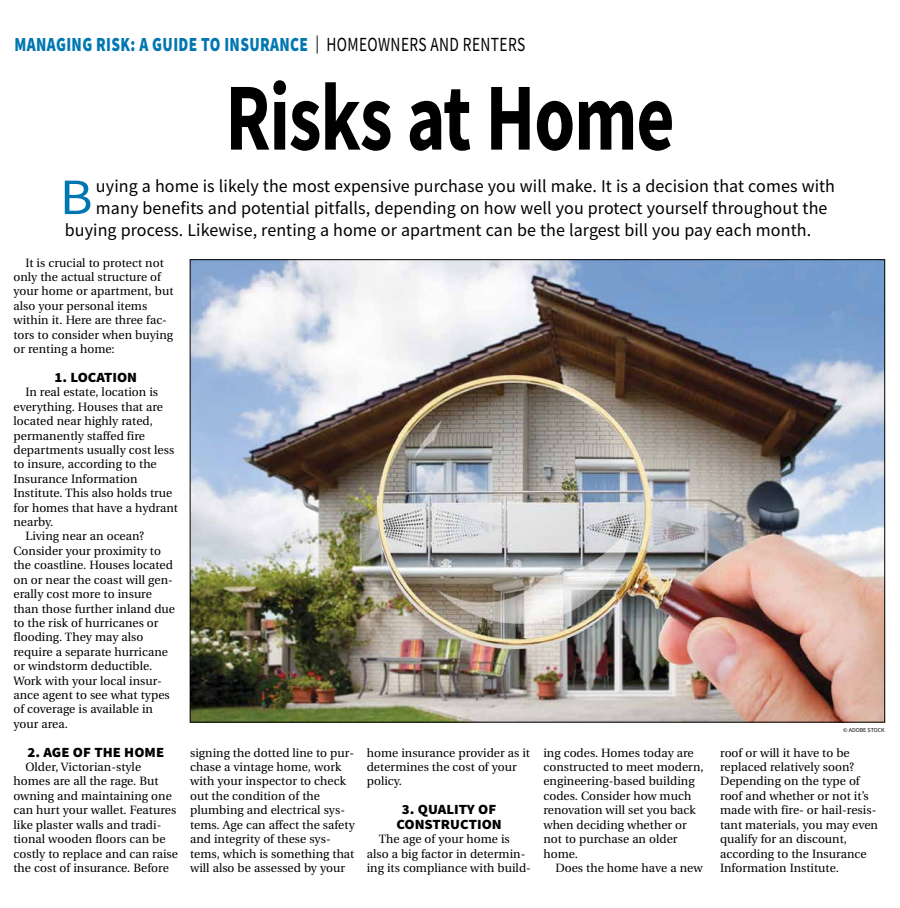
<style>
.page{position:relative;width:900px;height:908px;background:#fff}
.page>*{position:absolute;margin:0;border:0;box-sizing:border-box;transform-origin:0 0}
.t1{font:700 96px "Source Sans Pro";letter-spacing:-.015em;color:#000;scale:.77 1}
.t2{font:50.9px "Source Sans Pro";color:#0077b1;scale:1.1 1}
.t3{font:900 20px "Source Sans Pro";letter-spacing:.025em;color:#0077b1;scale:.77 1}
.t4{font:18px "Source Sans Pro";letter-spacing:.005em;color:#000}
.t5{font:900 14px/14.4px "Source Sans Pro";letter-spacing:.005em;color:#000;text-align:center;scale:1.05 1}
.t6{font:12px/14.4px "Utopia";letter-spacing:.005em;color:#000}
.t7{font:6px "Source Sans Pro";color:#000}
.s1{font-weight:400;font-size:18px;color:#000}
.s2{font-weight:400;color:#000}
</style>
<div class="page">
<img style="left:192px;top:261px;width:691px;height:459px">
<h3 class="t3" style="left:14px;top:31px;width:665px">MANAGING RISK: A GUIDE TO INSURANCE <span class="s1">|</span> <span class="s2">HOMEOWNERS AND RENTERS</span></h3>
<h1 class="t1" style="left:225px;top:53px;width:585px">Risks at Home</h1>
<h2 class="t2" style="left:60px;top:165px;width:31px">B</h2>
<h3 class="t4" style="left:96px;top:175px;width:741px">uying a home is likely the most expensive purchase you will make. It is a decision that comes with</h3>
<h3 class="t4" style="left:96px;top:196px;width:733px">many benefits and potential pitfalls, depending on how well you protect yourself throughout the</h3>
<h3 class="t4" style="left:65px;top:218px;width:748px">buying process. Likewise, renting a home or apartment can be the largest bill you pay each month.</h3>
<p class="t6" style="left:14px;top:255px;width:162px;text-indent:12px">It is crucial to protect not only the actual structure of your home or apartment, but also your personal items within it. Here are three fac&shy;tors to consider when buying or renting a home:</p>
<p class="t5" style="left:54px;top:370px;width:80px">1. LOCATION</p>
<p class="t6" style="left:26px;top:385px;width:134px">In real estate, location is</p>
<p class="t6" style="left:14px;top:399px;width:151px">everything. Houses that are</p>
<p class="t6" style="left:14px;top:414px;width:141px">located near highly rated,</p>
<p class="t6" style="left:14px;top:428px;width:133px">permanently staffed fire</p>
<p class="t6" style="left:14px;top:443px;width:162px">departments usually cost less</p>
<p class="t6" style="left:14px;top:457px;width:145px">to insure, according to the</p>
<p class="t6" style="left:14px;top:471px;width:126px">Insurance Information</p>
<p class="t6" style="left:14px;top:486px;width:160px">Institute. This also holds true</p>
<p class="t6" style="left:14px;top:500px;width:166px">for homes that have a hydrant</p>
<p class="t6" style="left:14px;top:515px;width:41px">nearby.</p>
<p class="t6" style="left:26px;top:529px;width:120px">Living near an ocean?</p>
<p class="t6" style="left:14px;top:543px;width:149px">Consider your proximity to</p>
<p class="t6" style="left:14px;top:558px;width:161px">the coastline. Houses located</p>
<p class="t6" style="left:14px;top:572px;width:161px">on or near the coast will gen-</p>
<p class="t6" style="left:14px;top:587px;width:140px">erally cost more to insure</p>
<p class="t6" style="left:14px;top:601px;width:163px">than those further inland due</p>
<p class="t6" style="left:14px;top:615px;width:147px">to the risk of hurricanes or</p>
<p class="t6" style="left:14px;top:630px;width:131px">flooding. They may also</p>
<p class="t6" style="left:14px;top:644px;width:156px">require a separate hurricane</p>
<p class="t6" style="left:14px;top:659px;width:140px">or windstorm deductible.</p>
<p class="t6" style="left:14px;top:673px;width:150px">Work with your local insur-</p>
<p class="t6" style="left:14px;top:687px;width:158px">ance agent to see what types</p>
<p class="t6" style="left:14px;top:702px;width:141px">of coverage is available in</p>
<p class="t6" style="left:14px;top:716px;width:56px">your area.</p>
<p class="t5" style="left:27px;top:744px;width:132px">2. AGE OF THE HOME</p>
<p class="t6" style="left:14px;top:759px;width:166px;text-indent:12px">Older, Victorian-style homes are all the rage. But owning and maintaining one can hurt your wallet. Features like plaster walls and tradi&shy;tional wooden floors can be costly to replace and can raise the cost of insurance. Before</p>
<p class="t6" style="left:190px;top:745px;width:166px">signing the dotted line to pur&shy;chase a vintage home, work with your inspector to check out the condition of the plumbing and electrical sys&shy;tems. Age can affect the safety and integrity of these sys&shy;tems, which is something that will also be assessed by your</p>
<p class="t6" style="left:367px;top:745px;width:165px">home insurance provider as it determines the cost of your policy.</p>
<p class="t5" style="left:396px;top:802px;width:102px">3. QUALITY OF<br>CONSTRUCTION</p>
<p class="t6" style="left:367px;top:831px;width:166px;text-indent:12px">The age of your home is also a big factor in determin&shy;ing its compliance with build-</p>
<p class="t6" style="left:543px;top:745px;width:162px">ing codes. Homes today are constructed to meet modern, engineering-based building codes. Consider how much renovation will set you back when deciding whether or not to purchase an older home.</p>
<p class="t6" style="left:555px;top:860px;width:149px">Does the home have a new</p>
<p class="t7" style="left:843px;top:726px;width:43px">© ADOBE STOCK</p>
<p class="t6" style="left:720px;top:745px;width:160px">roof or will it have to be replaced relatively soon?<br>Depending on the type of roof and whether or not it’s made with fire- or hail-resis&shy;tant materials, you may even qualify for an discount, according to the Insurance<br>Information Institute.</p>
</div>
